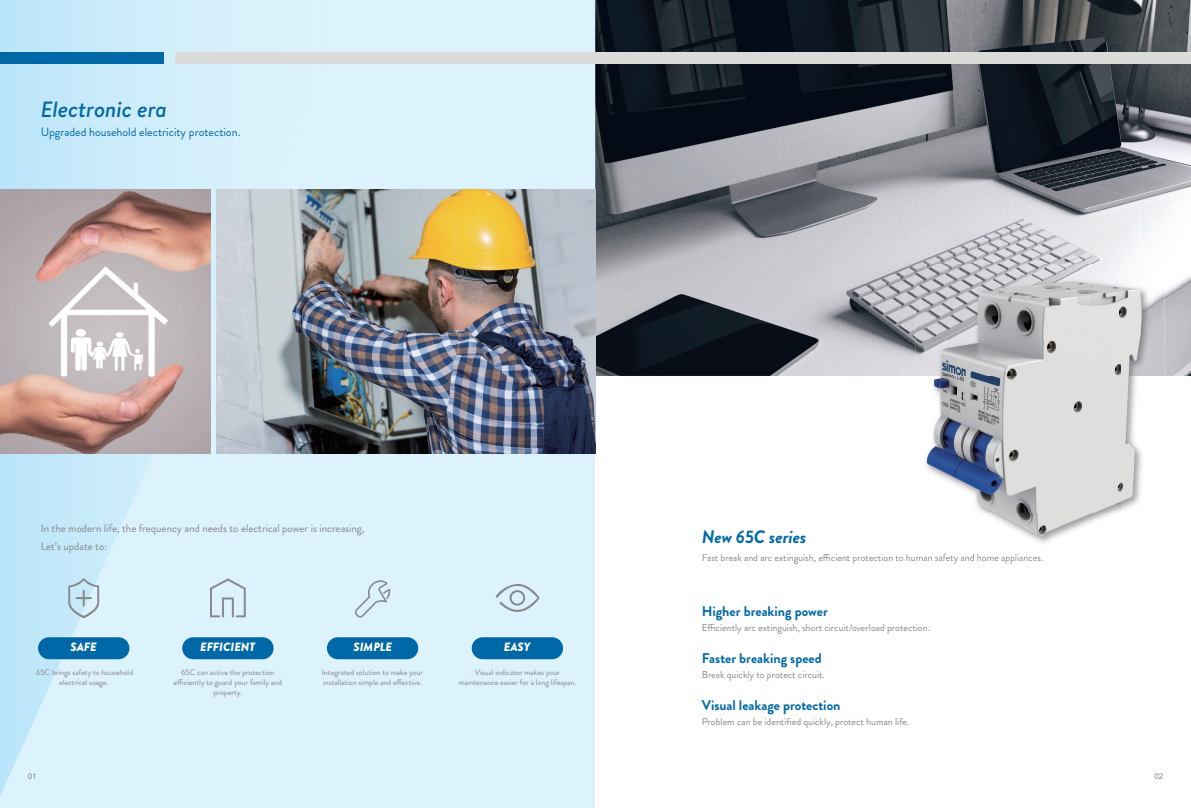
<style>
.page{position:relative;width:1191px;height:808px;background:#fff}
.page>*{position:absolute;margin:0;border:0;box-sizing:border-box;transform-origin:0 0}
.t1{font:italic 500 22px "Brandon Text";color:#0068a7}
.t2{font:italic 700 18px "Brandon Grotesque";color:#0068a7}
.t3{font:700 14px "Brandon Grotesque";color:#0068a7}
.t4{font:12px "Brandon Grotesque";color:#0068a7}
.t5{font:italic 900 12px "Brandon Grotesque";color:#fff}
.t6{font:11px/18px "Brandon Grotesque";color:#86888b}
.t7{font:10px "Brandon Grotesque";color:#86888b}
.t8{font:8px/10px "Brandon Grotesque";color:#86888b;text-align:center}
.t9{font:8px "Arial";color:#86888b}
</style>
<div class="page">
<div style="left:0;top:0;width:595px;height:808px;background:#dcf2fc"></div>
<img style="left:0;top:0;width:211px;height:416px">
<img style="left:216px;top:189px;width:1px;height:53px">
<img style="left:216px;top:242px;width:1px;height:77px">
<img style="left:0;top:658px;width:62px;height:69px">
<img style="left:0;top:727px;width:31px;height:69px">
<img style="left:595px;top:0;width:596px;height:376px">
<div style="left:38px;top:637px;width:91px;height:22px;background:#0068a7;border-radius:11px"></div>
<div style="left:182px;top:637px;width:91px;height:22px;background:#0068a7;border-radius:11px"></div>
<div style="left:327px;top:637px;width:91px;height:22px;background:#0068a7;border-radius:11px"></div>
<div style="left:472px;top:637px;width:91px;height:22px;background:#0068a7;border-radius:11px"></div>
<img style="left:915px;top:264px;width:249px;height:290px">
<img style="left:916px;top:554px;width:125px;height:6px">
<img style="left:921px;top:270px;width:232px;height:278px">
<div style="left:175px;top:52px;width:1016px;height:12px;background:#dbdcda"></div>
<div style="left:0;top:52px;width:164px;height:12px;background:#0068a7"></div>
<img style="left:0;top:189px;width:210px;height:265px">
<svg style="left:210px;top:578px;width:36px;height:39px"></svg>
<svg style="left:68px;top:578px;width:31px;height:40px"></svg>
<svg style="left:355px;top:580px;width:36px;height:37px"></svg>
<svg style="left:495px;top:584px;width:44px;height:28px"></svg>
<img style="left:217px;top:189px;width:378px;height:265px">
<p class="t1" style="left:41px;top:94px;width:128px">Electronic era</p>
<p class="t4" style="left:41px;top:123px;width:201px">Upgraded household electricity protection.</p>
<p class="t6" style="left:41px;top:519px;width:325px">In the modern life, the frequency and needs to electrical power is increasing,<br>Let’s update to:</p>
<p class="t2" style="left:702px;top:524px;width:106px">New 65C series</p>
<p class="t7" style="left:702px;top:550px;width:343px">Fast break and arc extinguish, efficient protection to human safety and home appliances.</p>
<p class="t5" style="left:71px;top:638px;width:28px">SAFE</p>
<p class="t8" style="left:36px;top:667px;width:99px">65C brings safety to household electrical usage.</p>
<p class="t5" style="left:200px;top:638px;width:56px">EFFICIENT</p>
<p class="t8" style="left:174px;top:667px;width:110px">65C can active the protection efficiently to guard your family and property.</p>
<p class="t5" style="left:353px;top:638px;width:40px">SIMPLE</p>
<p class="t8" style="left:322px;top:667px;width:103px;text-align:left">Integrated solution to make your installation simple and effective.</p>
<p class="t5" style="left:504px;top:638px;width:28px">EASY</p>
<p class="t8" style="left:458px;top:667px;width:119px">Visual indicator makes your maintenance easier for a long lifespan.</p>
<p class="t3" style="left:702px;top:602px;width:127px">Higher breaking power</p>
<p class="t7" style="left:702px;top:621px;width:230px">Efficiently arc extinguish, short circuit/overload protection.</p>
<p class="t3" style="left:702px;top:648px;width:121px">Faster breaking speed</p>
<p class="t7" style="left:702px;top:668px;width:124px">Break quickly to protect circuit.</p>
<p class="t3" style="left:702px;top:695px;width:140px">Visual leakage protection</p>
<p class="t7" style="left:702px;top:714px;width:209px">Problem can be identified quickly, protect human life.</p>
<p class="t9" style="left:28px;top:770px;width:10px">01</p>
<p class="t9" style="left:1154px;top:770px;width:10px">02</p>
</div>
